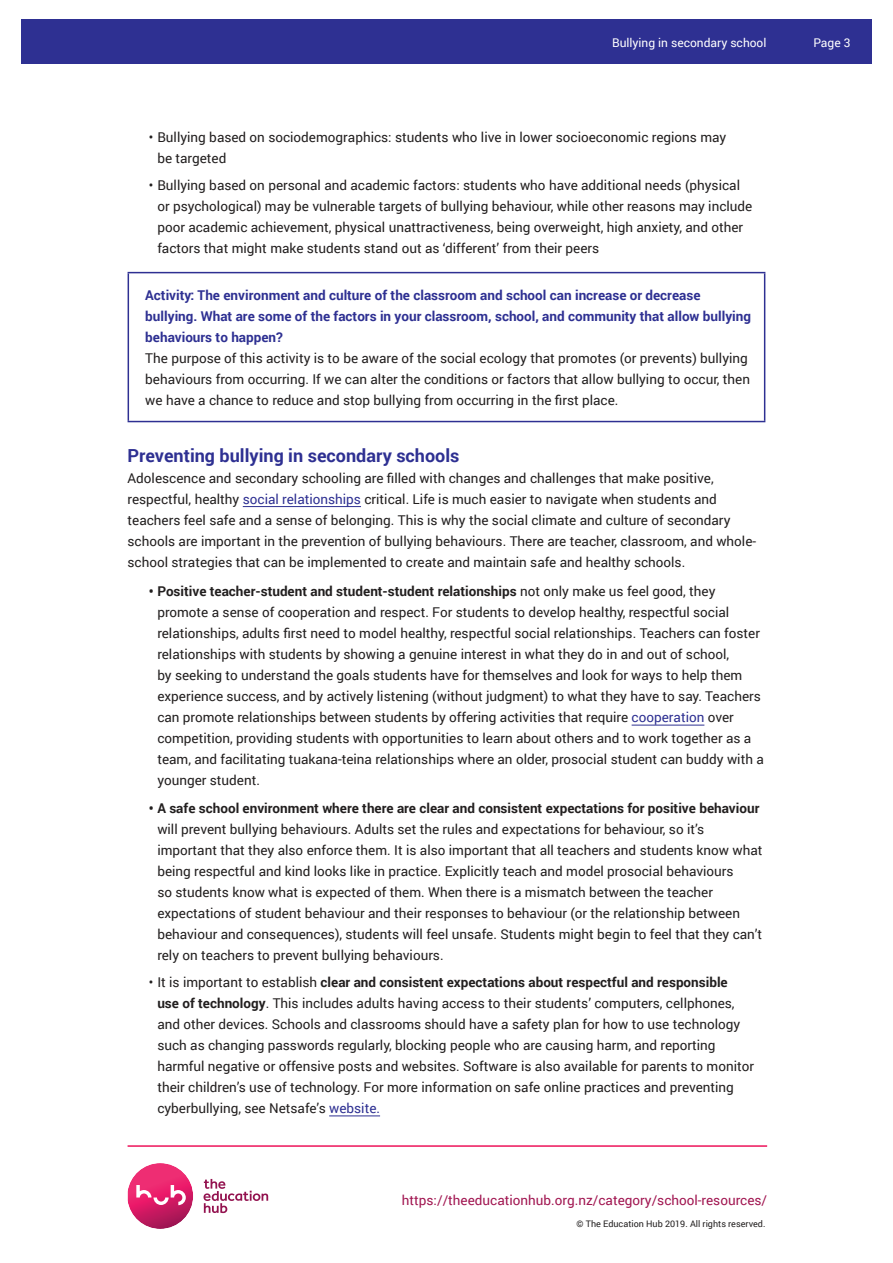
<style>
.page{position:relative;width:893px;height:1263px;background:#fff}
.page>*{position:absolute;margin:0;border:0;box-sizing:border-box;transform-origin:0 0}
.t1{font:700 18px "Roboto";color:#2e3092}
.t2{font:13.5px/21px "Roboto";color:#221f1f}
.t3{font:700 13.5px/21px "Roboto";color:#2e3092}
.t4{font:700 13.5px "Roboto";color:#221f1f}
.t5{font:13.5px "Roboto";color:#a11651}
.t6{font:12px "Roboto";color:#fff}
.t7{font:9px "Roboto";color:#221f1f}
.s1{color:#2e3092}
.s2{font-weight:700}
</style>
<div class="page">
<img style="left:128px;top:1163px;width:65px;height:66px">
<svg style="left:136px;top:1185px;width:50px;height:20px"></svg>
<svg style="left:204px;top:1179px;width:64px;height:34px"></svg>
<hr style="left:128px;top:1145px;width:639px;height:2px;background:#ed135a">
<div style="left:21px;top:19px;width:851px;height:45px;background:#2e3092"></div>
<hr style="left:243px;top:506px;width:118px;height:1px;background:#2e3092">
<hr style="left:632px;top:725px;width:72px;height:1px;background:#2e3092">
<hr style="left:329px;top:1115px;width:51px;height:1px;background:#2e3092">
<hr style="left:128px;top:272px;width:637px;height:1px;background:#2e3092">
<hr style="left:128px;top:273px;width:1px;height:148px;background:#2e3092">
<hr style="left:764px;top:273px;width:1px;height:148px;background:#2e3092">
<hr style="left:128px;top:421px;width:637px;height:1px;background:#2e3092">
<p class="t6" style="left:612px;top:37px;width:156px">Bullying in secondary school</p>
<p class="t6" style="left:813px;top:34px;width:39px">Page 3</p>
<p class="t2" style="left:157px;top:127px;width:570px;text-indent:-9px">• Bullying based on sociodemographics: students who live in lower socioeconomic regions may be targeted</p>
<p class="t2" style="left:157px;top:176px;width:597px;text-indent:-9px">• Bullying based on personal and academic factors: students who have additional needs (physical or psychological) may be vulnerable targets of bullying behaviour, while other reasons may include poor academic achievement, physical unattractiveness, being overweight, high anxiety, and other factors that might make students stand out as ‘different’ from their peers</p>
<p class="t3" style="left:145px;top:285px;width:607px">Activity: The environment and culture of the classroom and school can increase or decrease bullying. What are some of the factors in your classroom, school, and community that allow bullying behaviours to happen?</p>
<p class="t2" style="left:145px;top:347px;width:606px">The purpose of this activity is to be aware of the social ecology that promotes (or prevents) bullying behaviours from occurring. If we can alter the conditions or factors that allow bullying to occur, then we have a chance to reduce and stop bullying from occurring in the first place.</p>
<h1 class="t1" style="left:128px;top:448px;width:333px">Preventing bullying in secondary schools</h1>
<p class="t2" style="left:128px;top:467px;width:630px">Adolescence and secondary schooling are filled with changes and challenges that make positive, respectful, healthy <span class="s1">social relationships</span> critical. Life is much easier to navigate when students and teachers feel safe and a sense of belonging. This is why the social climate and culture of secondary schools are important in the prevention of bullying behaviours. There are teacher, classroom, and whole&shy;school strategies that can be implemented to create and maintain safe and healthy schools.</p>
<p class="t2" style="left:157px;top:580px;width:608px;text-indent:-9px"><span class="s2">• Positive teacher-student and student-student relationships</span> not only make us feel good, they promote a sense of cooperation and respect. For students to develop healthy, respectful social relationships, adults first need to model healthy, respectful social relationships. Teachers can foster relationships with students by showing a genuine interest in what they do in and out of school,<br>by seeking to understand the goals students have for themselves and look for ways to help them experience success, and by actively listening (without judgment) to what they have to say. Teachers can promote relationships between students by offering activities that require <span class="s1">cooperation</span> over competition, providing students with opportunities to learn about others and to work together as a team, and facilitating tuakana-teina relationships where an older, prosocial student can buddy with a younger student.</p>
<p class="t4" style="left:149px;top:802px;width:612px">• A safe school environment where there are clear and consistent expectations for positive behaviour</p>
<p class="t2" style="left:157px;top:818px;width:607px">will prevent bullying behaviours. Adults set the rules and expectations for behaviour, so it’s important that they also enforce them. It is also important that all teachers and students know what being respectful and kind looks like in practice. Explicitly teach and model prosocial behaviours<br>so students know what is expected of them. When there is a mismatch between the teacher expectations of student behaviour and their responses to behaviour (or the relationship between behaviour and consequences), students will feel unsafe. Students might begin to feel that they can’t rely on teachers to prevent bullying behaviours.</p>
<p class="t2" style="left:157px;top:973px;width:598px;text-indent:-9px">• It is important to establish <span class="s2">clear and consistent expectations about respectful and responsible<br>use of technology</span>. This includes adults having access to their students’ computers, cellphones, and other devices. Schools and classrooms should have a safety plan for how to use technology such as changing passwords regularly, blocking people who are causing harm, and reporting harmful negative or offensive posts and websites. Software is also available for parents to monitor their children’s use of technology. For more information on safe online practices and preventing cyberbullying, see Netsafe’s <span class="s1">website.</span></p>
<p class="t5" style="left:402px;top:1194px;width:367px">https://theeducationhub.org.nz/category/school-resources/</p>
<p class="t7" style="left:577px;top:1220px;width:190px">© The Education Hub 2019. All rights reserved.</p>
</div>
